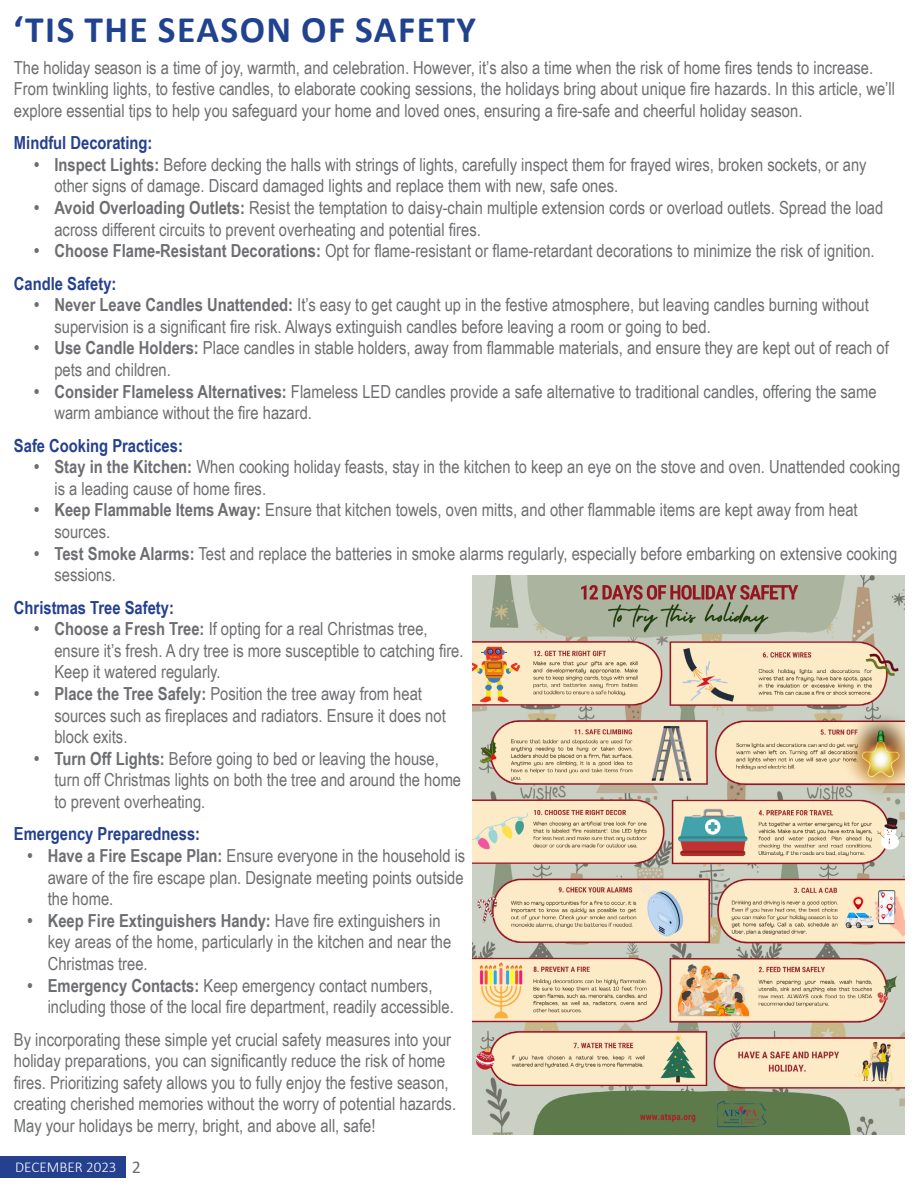
<style>
.page{position:relative;width:918px;height:1188px;background:#fff}
.page>*{position:absolute;margin:0;border:0;box-sizing:border-box;transform-origin:0 0}
.t1{font:700 37.5px "Calibri";letter-spacing:.04em;color:#21428e}
.t2{font:18px/21.6px "Arial Narrow";color:#6d6e71}
.t3{font:700 18px "Arial Narrow";color:#25408f}
.t4{font:300 15px "Calibri";color:#fff}
.s1{font-weight:700}
.s2{font-weight:700;color:#25408f}
.s3{font-weight:400;font-size:18px;color:#6d6e71}
</style>
<div class="page">
<div style="left:0;top:1157px;width:125px;height:21px;background:#25408f"></div>
<img style="left:472px;top:576px;width:432px;height:559px">
<h1 class="t1" style="left:14px;top:3px;width:464px">‘TIS THE SEASON OF SAFETY</h1>
<p class="t2" style="left:14px;top:56px;width:883px">The holiday season is a time of joy, warmth, and celebration. However, it’s also a time when the risk of home fires tends to increase.<br>From twinkling lights, to festive candles, to elaborate cooking sessions, the holidays bring about unique fire hazards. In this article, we’ll explore essential tips to help you safeguard your home and loved ones, ensuring a fire-safe and cheerful holiday season.</p>
<p class="t3" style="left:14px;top:129px;width:140px">Mindful Decorating:</p>
<p class="t2" style="left:54px;top:153px;width:814px;text-indent:-20px"><span class="s1">• Inspect Lights:</span> Before decking the halls with strings of lights, carefully inspect them for frayed wires, broken sockets, or any other signs of damage. Discard damaged lights and replace them with new, safe ones.</p>
<p class="t2" style="left:54px;top:196px;width:830px;text-indent:-20px"><span class="s1">• Avoid Overloading Outlets:</span> Resist the temptation to daisy-chain multiple extension cords or overload outlets. Spread the load across different circuits to prevent overheating and potential fires.</p>
<p class="t2" style="left:14px;top:234px;width:862px;line-height:32.4px;text-indent:20px"><span class="s1">• Choose Flame-Resistant Decorations:</span> Opt for flame-resistant or flame-retardant decorations to minimize the risk of ignition.<br><span class="s2">Candle Safety:</span></p>
<p class="t2" style="left:54px;top:293px;width:816px;text-indent:-20px"><span class="s1">• Never Leave Candles Unattended:</span> It’s easy to get caught up in the festive atmosphere, but leaving candles burning without supervision is a significant fire risk. Always extinguish candles before leaving a room or going to bed.</p>
<p class="t2" style="left:54px;top:337px;width:836px;text-indent:-20px"><span class="s1">• Use Candle Holders:</span> Place candles in stable holders, away from flammable materials, and ensure they are kept out of reach of pets and children.</p>
<p class="t2" style="left:54px;top:380px;width:824px;text-indent:-20px"><span class="s1">• Consider Flameless Alternatives:</span> Flameless LED candles provide a safe alternative to traditional candles, offering the same warm ambiance without the fire hazard.</p>
<p class="t3" style="left:14px;top:432px;width:170px">Safe Cooking Practices:</p>
<p class="t2" style="left:54px;top:455px;width:847px;text-indent:-20px"><span class="s1">• Stay in the Kitchen:</span> When cooking holiday feasts, stay in the kitchen to keep an eye on the stove and oven. Unattended cooking is a leading cause of home fires.</p>
<p class="t2" style="left:54px;top:499px;width:805px;text-indent:-20px"><span class="s1">• Keep Flammable Items Away:</span> Ensure that kitchen towels, oven mitts, and other flammable items are kept away from heat sources.</p>
<p class="t2" style="left:54px;top:542px;width:844px;text-indent:-20px"><span class="s1">• Test Smoke Alarms:</span> Test and replace the batteries in smoke alarms regularly, especially before embarking on extensive cooking sessions.</p>
<p class="t3" style="left:14px;top:594px;width:161px">Christmas Tree Safety:</p>
<p class="t2" style="left:54px;top:617px;width:411px;text-indent:-20px"><span class="s1">• Choose a Fresh Tree:</span> If opting for a real Christmas tree, ensure it’s fresh. A dry tree is more susceptible to catching fire.<br>Keep it watered regularly.</p>
<p class="t2" style="left:54px;top:682px;width:393px;text-indent:-20px"><span class="s1">• Place the Tree Safely:</span> Position the tree away from heat sources such as fireplaces and radiators. Ensure it does not block exits.</p>
<p class="t2" style="left:54px;top:747px;width:408px;text-indent:-20px"><span class="s1">• Turn Off Lights:</span> Before going to bed or leaving the house, turn off Christmas lights on both the tree and around the home to prevent overheating.</p>
<p class="t3" style="left:14px;top:820px;width:188px">Emergency Preparedness:</p>
<p class="t2" style="left:48px;top:844px;width:419px;text-align:justify;text-indent:-20px"><span class="s1">• Have a Fire Escape Plan:</span> Ensure everyone in the household is aware of the fire escape plan. Designate meeting points outside the home.</p>
<p class="t2" style="left:48px;top:909px;width:405px;text-indent:-20px"><span class="s1">• Keep Fire Extinguishers Handy:</span> Have fire extinguishers in key areas of the home, particularly in the kitchen and near the<br>Christmas tree.</p>
<p class="t2" style="left:48px;top:974px;width:408px;text-indent:-20px"><span class="s1">• Emergency Contacts:</span> Keep emergency contact numbers, including those of the local fire department, readily accessible.</p>
<p class="t2" style="left:14px;top:1028px;width:444px">By incorporating these simple yet crucial safety measures into your holiday preparations, you can significantly reduce the risk of home fires. Prioritizing safety allows you to fully enjoy the festive season, creating cherished memories without the worry of potential hazards.<br>May your holidays be merry, bright, and above all, safe!</p>
<p class="t4" style="left:15px;top:1158px;width:127px">DECEMBER 2023 <span class="s3">2</span></p>
</div>
